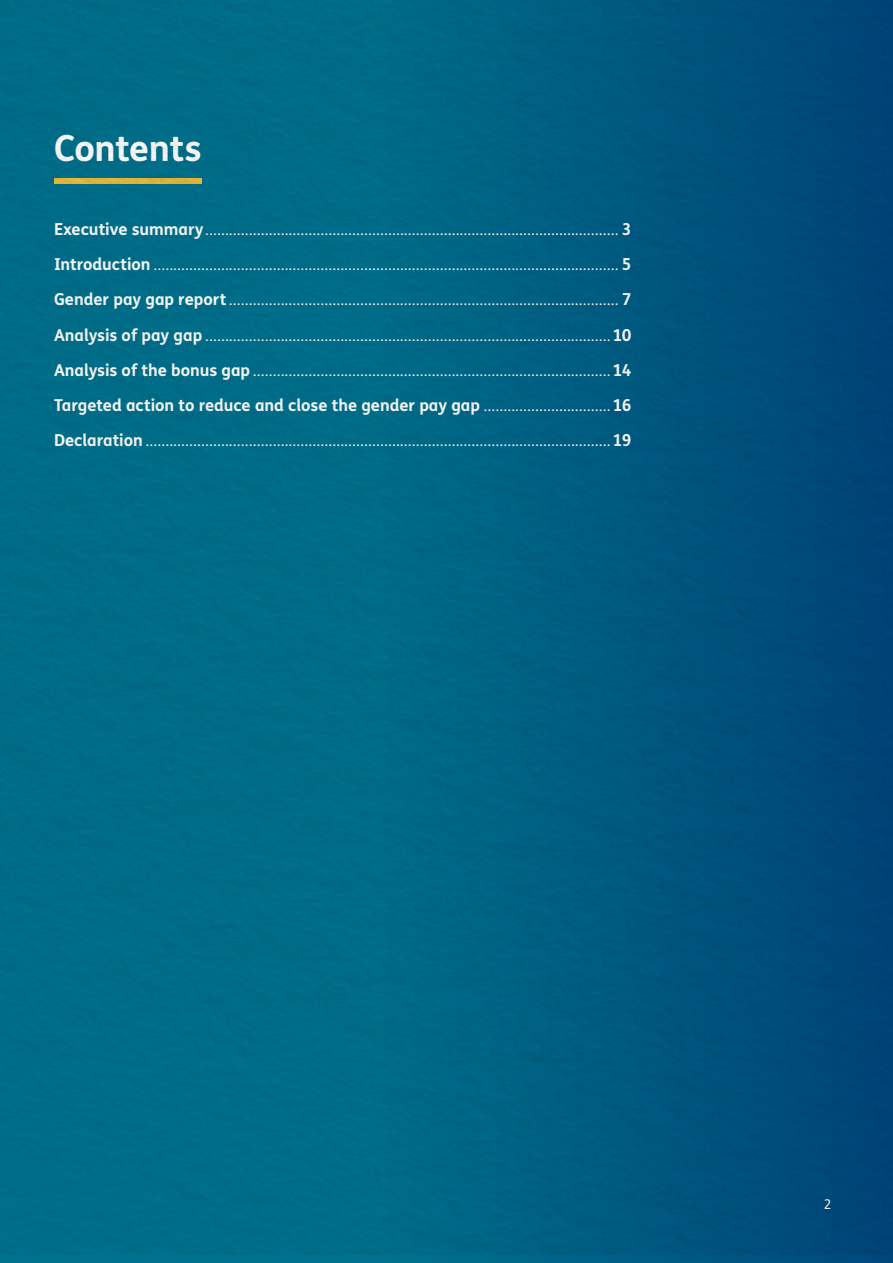
<style>
.page{position:relative;width:893px;height:1263px;background:#fff}
.page>*{position:absolute;margin:0;border:0;box-sizing:border-box;transform-origin:0 0}
.t1{font:700 36px "FS Me";letter-spacing:-.01em;color:#fff}
.t2{font:300 16.5px "FS Me";color:#fff}
.t3{font:700 16.5px "FS Me";letter-spacing:-.005em;color:#fff}
.t4{font:13.5px "FS Me";color:#fff}
.s1{font-weight:700}
.s2{font-weight:300}
</style>
<div class="page">
<img style="left:0;top:0;width:893px;height:1255px">
<p class="t1" style="left:54px;top:121px;width:149px">Contents</p>
<p class="t2" style="left:54px;top:218px;width:579px"><span class="s1">Executive summary</span>........................................................................................................ <span class="s1">3</span></p>
<p class="t2" style="left:54px;top:253px;width:579px"><span class="s1">Introduction</span> ..................................................................................................................... <span class="s1">5</span></p>
<p class="t2" style="left:54px;top:288px;width:579px"><span class="s1">Gender pay gap report</span> .................................................................................................. <span class="s1">7</span></p>
<p class="t2" style="left:54px;top:324px;width:579px"><span class="s1">Analysis of pay gap</span> ......................................................................................................<span class="s1">10</span></p>
<p class="t2" style="left:54px;top:359px;width:579px"><span class="s1">Analysis of the bonus gap</span> ..........................................................................................<span class="s1">14</span></p>
<p class="t3" style="left:54px;top:392px;width:579px">Targeted action to reduce and close the gender pay gap <span class="s2">................................</span>16</p>
<p class="t2" style="left:54px;top:429px;width:579px"><span class="s1">Declaration</span> .....................................................................................................................<span class="s1">19</span></p>
<h1 class="t4" style="left:824px;top:1195px;width:9px">2</h1>
</div>
